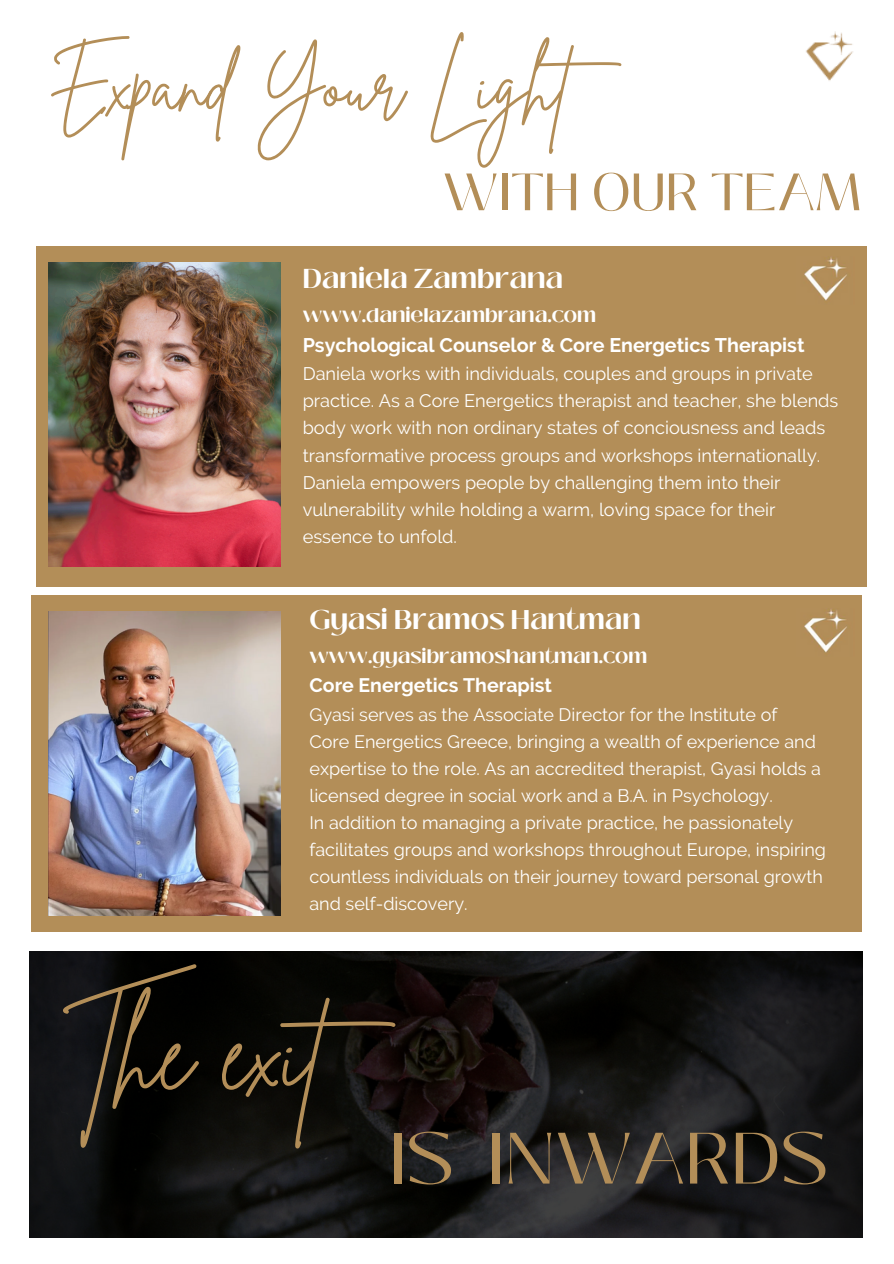
<style>
.page{position:relative;width:894px;height:1264px;background:#fff}
.page>*{position:absolute;margin:0;border:0;box-sizing:border-box;transform-origin:0 0}
.t1{font:102.6px "Brittany Signature";color:#b38e58}
.t2{font:74.1px "Brittany Signature";color:#b38e58}
.t3{font:72.3px "Black Mango";color:#b38e58}
.t4{font:52.2px "Black Mango";color:#b38e58}
.t5{font:700 27.3px "Black Mango";color:#fff}
.t6{font:700 27px "Black Mango";color:#fff}
.t7{font:700 19.65px "Raleway";color:#fff}
.t8{font:700 19.65px "Black Mango";color:#fff}
.t9{font:700 19.5px "Black Mango";color:#fff}
.t10{font:700 19.5px "Raleway";color:#fff}
.t11{font:18.15px/27.3px "Raleway";color:#fff}
.t12{font:18px/27px "Raleway";color:#fff}
</style>
<div class="page">
<div style="left:36px;top:246px;width:830px;height:341px;background:#b38e58"></div>
<img style="left:49px;top:262px;width:231px;height:304px">
<div style="left:32px;top:596px;width:829px;height:336px;background:#b38e58"></div>
<img style="left:49px;top:612px;width:231px;height:303px">
<svg style="left:29px;top:951px;width:832px;height:286px;background:#121211"></svg>
<img style="left:804px;top:256px;width:43px;height:45px">
<img style="left:806px;top:31px;width:47px;height:50px">
<img style="left:804px;top:608px;width:43px;height:45px">
<p class="t2" style="left:49px;top:37px;width:594px">Expand Your Light</p>
<p class="t4" style="left:442px;top:153px;width:421px">WITH OUR TEAM</p>
<p class="t5" style="left:302px;top:258px;width:262px">Daniela Zambrana</p>
<h4 class="t8" style="left:302px;top:300px;width:295px">www.danielazambrana.com</h4>
<p class="t7" style="left:302px;top:333px;width:503px">Psychological Counselor &amp; Core Energetics Therapist</p>
<p class="t11" style="left:302px;top:360px;width:537px">Daniela works with individuals, couples and groups in private practice. As a Core Energetics therapist and teacher, she blends body work with non ordinary states of conciousness and leads transformative process groups and workshops internationally.<br>Daniela empowers people by challenging them into their vulnerability while holding a warm, loving space for their essence to unfold.</p>
<p class="t6" style="left:309px;top:599px;width:333px">Gyasi Bramos Hantman</p>
<p class="t9" style="left:309px;top:641px;width:339px">www.gyasibramoshantman.com</p>
<p class="t10" style="left:309px;top:674px;width:244px">Core Energetics Therapist</p>
<p class="t12" style="left:309px;top:700px;width:469px">Gyasi serves as the Associate Director for the Institute of</p>
<p class="t12" style="left:309px;top:727px;width:508px">Core Energetics Greece, bringing a wealth of experience and</p>
<p class="t12" style="left:309px;top:754px;width:513px">expertise to the role. As an accredited therapist, Gyasi holds a licensed degree in social work and a B.A. in Psychology.</p>
<p class="t12" style="left:309px;top:808px;width:518px">In addition to managing a private practice, he passionately facilitates groups and workshops throughout Europe, inspiring countless individuals on their journey toward personal growth</p>
<p class="t12" style="left:309px;top:889px;width:159px">and self-discovery.</p>
<h1 class="t1" style="left:63px;top:986px;width:361px">The exit</h1>
<h2 class="t3" style="left:390px;top:1103px;width:440px">IS INWARDS</h2>
</div>
